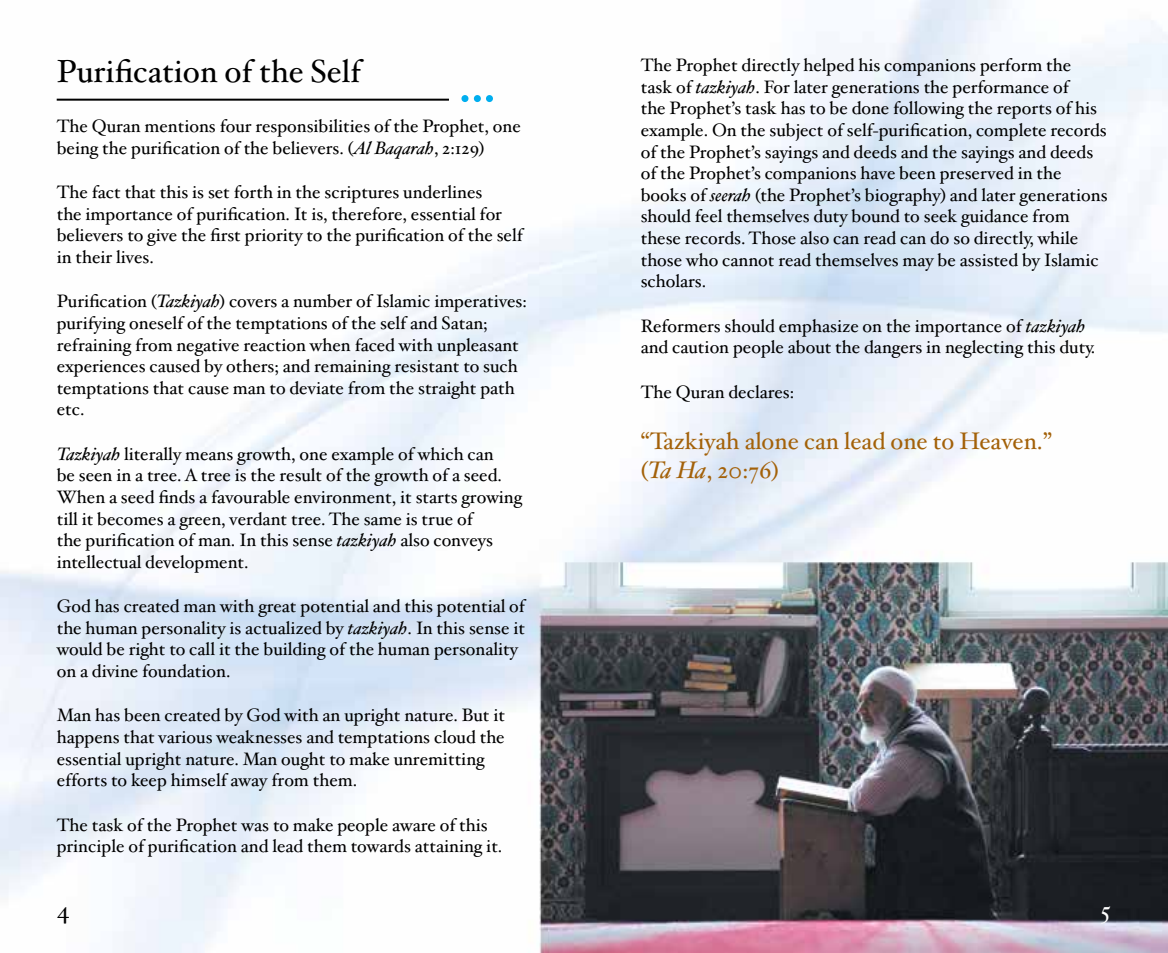
<style>
.page{position:relative;width:1168px;height:953px;background:#fff}
.page>*{position:absolute;margin:0;border:0;box-sizing:border-box;transform-origin:0 0}
.t1{font:32px "Hoefler Txt";color:#000}
.t2{font:24px/28.8px "Hoefler Txt";color:#a36109}
.t3{font:24px "Hoefler Text";color:#000}
.t4{font:24px "Hoefler Text";color:#fff}
.t5{font:18px/21.6px "Hoefler Txt";color:#000}
.s1{font-style:italic}
</style>
<div class="page">
<img style="left:0;top:0;width:1168px;height:952px">
<hr style="left:57px;top:99px;width:392px;height:2px;background:#000">
<div style="left:461px;top:95px;width:7px;height:7px;border:2px solid #00aeef;border-radius:50%"></div>
<div style="left:474px;top:95px;width:7px;height:7px;border:2px solid #00aeef;border-radius:50%"></div>
<div style="left:486px;top:95px;width:7px;height:7px;border:2px solid #00aeef;border-radius:50%"></div>
<h1 class="t1" style="left:57px;top:52px;width:306px">Purification of the Self</h1>
<p class="t5" style="left:57px;top:115px;width:465px">The Quran mentions four responsibilities of the Prophet, one being the purification of the believers. (<span class="s1">Al Baqarah</span>, 2:129)</p>
<p class="t5" style="left:57px;top:181px;width:467px">The fact that this is set forth in the scriptures underlines<br>the importance of purification. It is, therefore, essential for believers to give the first priority to the purification of the self in their lives.</p>
<p class="t5" style="left:57px;top:290px;width:472px">Purification (<span class="s1">Tazkiyah</span>) covers a number of Islamic imperatives: purifying oneself of the temptations of the self and Satan; refraining from negative reaction when faced with unpleasant experiences caused by others; and remaining resistant to such temptations that cause man to deviate from the straight path etc.</p>
<p class="t5" style="left:57px;top:442px;width:467px"><span class="s1">Tazkiyah</span> literally means growth, one example of which can<br>be seen in a tree. A tree is the result of the growth of a seed.<br>When a seed finds a favourable environment, it starts growing till it becomes a green, verdant tree. The same is true of<br>the purification of man. In this sense <span class="s1">tazkiyah</span> also conveys intellectual development.</p>
<p class="t5" style="left:57px;top:595px;width:470px">God has created man with great potential and this potential of the human personality is actualized by <span class="s1">tazkiyah</span>. In this sense it would be right to call it the building of the human personality on a divine foundation.</p>
<p class="t5" style="left:57px;top:704px;width:450px">Man has been created by God with an upright nature. But it happens that various weaknesses and temptations cloud the essential upright nature. Man ought to make unremitting efforts to keep himself away from them.</p>
<p class="t5" style="left:57px;top:813px;width:447px">The task of the Prophet was to make people aware of this principle of purification and lead them towards attaining it.</p>
<p class="t5" style="left:641px;top:54px;width:468px">The Prophet directly helped his companions perform the<br>task of <span class="s1">tazkiyah</span>. For later generations the performance of<br>the Prophet’s task has to be done following the reports of his example. On the subject of self-purification, complete records of the Prophet’s sayings and deeds and the sayings and deeds of the Prophet’s companions have been preserved in the books of <span class="s1">seerah</span> (the Prophet’s biography) and later generations should feel themselves duty bound to seek guidance from these records. Those also can read can do so directly, while those who cannot read themselves may be assisted by Islamic scholars.</p>
<p class="t5" style="left:641px;top:314px;width:456px">Reformers should emphasize on the importance of <span class="s1">tazkiyah </span>and caution people about the dangers in neglecting this duty.</p>
<p class="t5" style="left:641px;top:380px;width:155px">The Quran declares:</p>
<h2 class="t2" style="left:641px;top:426px;width:413px">“Tazkiyah alone can lead one to Heaven.” (<span class="s1">Ta Ha</span>, 20:76)</h2>
<h2 class="t3" style="left:57px;top:894px;width:14px">4</h2>
<h2 class="t4" style="left:1101px;top:894px;width:11px">5</h2>
</div>
